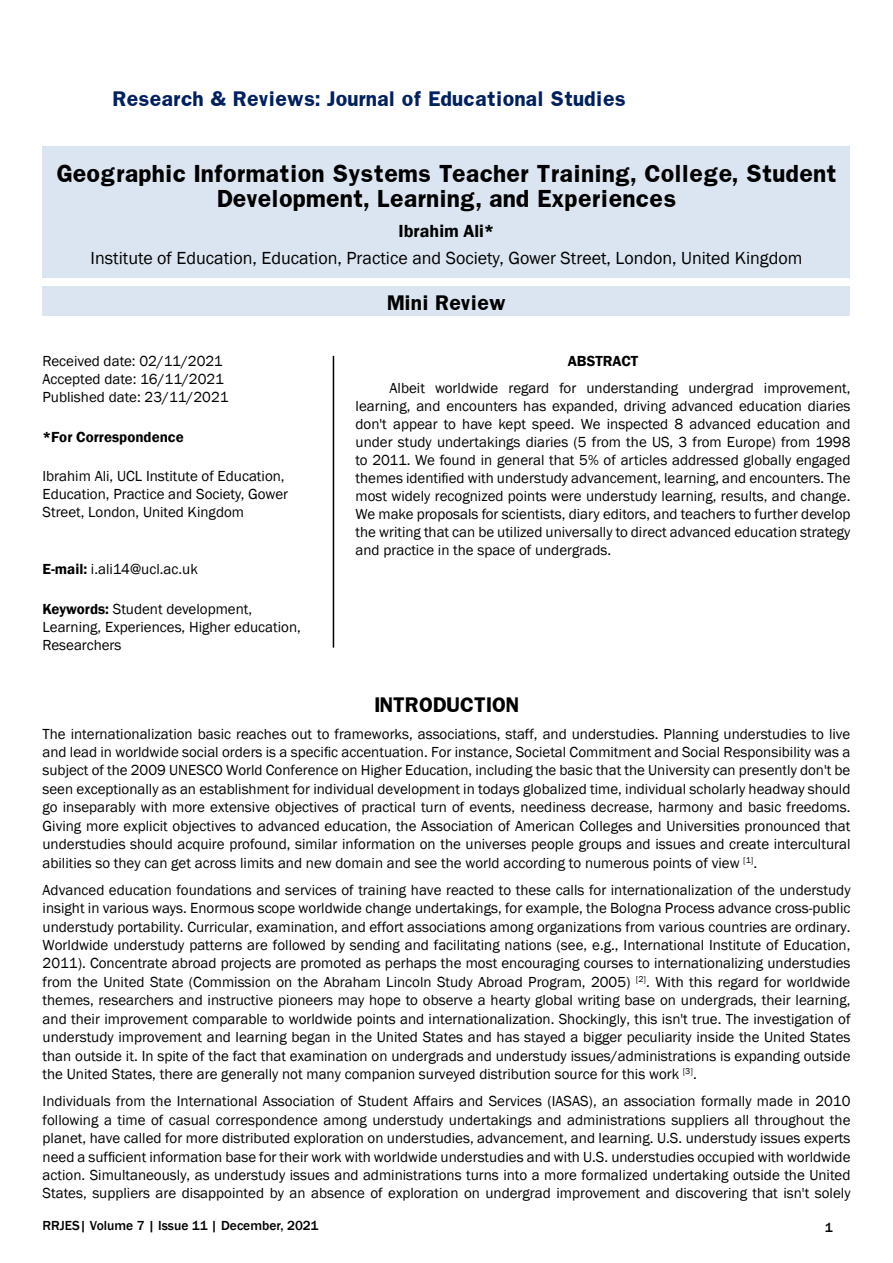
<style>
.page{position:relative;width:893px;height:1263px;background:#fff}
.page>*{position:absolute;margin:0;border:0;box-sizing:border-box;transform-origin:0 0}
.t1{font:700 21px/24.8px "Franklin";color:#000;text-align:center}
.t2{font:18px "Franklin Gothic";color:#000}
.t3{font:700 18px "Franklin";color:#002060}
.t4{font:700 18px "Franklin";color:#000}
.t5{font:600 18px "Franklin Gothic";color:#000}
.t6{font:15px/18.5px "Franklin Gothic";color:#000;text-align:justify}
.t7{font:600 15px "Franklin Gothic";color:#000}
.t8{font:500 13.5px "Franklin Gothic";color:#000}
.s1{font-weight:600}
</style>
<div class="page">
<div style="left:43px;top:146px;width:807px;height:131px;background:#dbe5f1"></div>
<div style="left:43px;top:286px;width:807px;height:30px;background:#dbe5f1"></div>
<hr style="left:333px;top:356px;width:1px;height:292px;background:#000">
<p class="t3" style="left:113px;top:86px;width:515px">Research &amp; Reviews: Journal of Educational Studies</p>
<h1 class="t1" style="left:56px;top:161px;width:782px">Geographic Information Systems Teacher Training, College, Student<br>Development, Learning, and Experiences</h1>
<p class="t5" style="left:399px;top:220px;width:97px">Ibrahim Ali*</p>
<p class="t2" style="left:91px;top:247px;width:713px">Institute of Education, Education, Practice and Society, Gower Street, London, United Kingdom</p>
<p class="t4" style="left:387px;top:290px;width:120px">Mini Review</p>
<p class="t6" style="left:43px;top:353px;width:188px;line-height:18px;text-align:left">Received date: 02/11/2021<br>Accepted date: 16/11/2021<br>Published date: 23/11/2021</p>
<p class="t7" style="left:43px;top:427px;width:143px">*For Correspondence</p>
<p class="t6" style="left:43px;top:467px;width:247px;line-height:18px;text-align:left">Ibrahim Ali, UCL Institute of Education,<br>Education, Practice and Society, Gower<br>Street, London, United Kingdom</p>
<p class="t6" style="left:43px;top:560px;width:157px"><span class="s1">E-mail:</span> i.ali14@ucl.ac.uk</p>
<p class="t6" style="left:43px;top:600px;width:260px;line-height:18px;text-align:left"><span class="s1">Keywords:</span> Student development,<br>Learning, Experiences, Higher education,<br>Researchers</p>
<p class="t7" style="left:568px;top:352px;width:72px">ABSTRACT</p>
<p class="t6" style="left:356px;top:379px;width:496px;line-height:18px;text-indent:34px">Albeit worldwide regard for understanding undergrad improvement, learning, and encounters has expanded, driving advanced education diaries don't appear to have kept speed. We inspected 8 advanced education and under study undertakings diaries (5 from the US, 3 from Europe) from 1998 to 2011. We found in general that 5% of articles addressed globally engaged themes identified with understudy advancement, learning, and encounters. The most widely recognized points were understudy learning, results, and change.<br>We make proposals for scientists, diary editors, and teachers to further develop the writing that can be utilized universally to direct advanced education strategy and practice in the space of undergrads.</p>
<p class="t4" style="left:374px;top:693px;width:146px">INTRODUCTION</p>
<p class="t6" style="left:43px;top:725px;width:809px">The internationalization basic reaches out to frameworks, associations, staff, and understudies. Planning understudies to live and lead in worldwide social orders is a specific accentuation. For instance, Societal Commitment and Social Responsibility was a subject of the 2009 UNESCO World Conference on Higher Education, including the basic that the University can presently don't be seen exceptionally as an establishment for individual development in todays globalized time, individual scholarly headway should go inseparably with more extensive objectives of practical turn of events, neediness decrease, harmony and basic freedoms.<br>Giving more explicit objectives to advanced education, the Association of American Colleges and Universities pronounced that understudies should acquire profound, similar information on the universes people groups and issues and create intercultural abilities so they can get across limits and new domain and see the world according to numerous points of view <sup>[1]</sup>.</p>
<p class="t6" style="left:43px;top:881px;width:809px">Advanced education foundations and services of training have reacted to these calls for internationalization of the understudy insight in various ways. Enormous scope worldwide change undertakings, for example, the Bologna Process advance cross-public understudy portability. Curricular, examination, and effort associations among organizations from various countries are ordinary.<br>Worldwide understudy patterns are followed by sending and facilitating nations (see, e.g., International Institute of Education, 2011). Concentrate abroad projects are promoted as perhaps the most encouraging courses to internationalizing understudies from the United State (Commission on the Abraham Lincoln Study Abroad Program, 2005) <sup>[2]</sup>. With this regard for worldwide themes, researchers and instructive pioneers may hope to observe a hearty global writing base on undergrads, their learning, and their improvement comparable to worldwide points and internationalization. Shockingly, this isn't true. The investigation of understudy improvement and learning began in the United States and has stayed a bigger peculiarity inside the United States than outside it. In spite of the fact that examination on undergrads and understudy issues/administrations is expanding outside the United States, there are generally not many companion surveyed distribution source for this work <sup>[3]</sup>.</p>
<p class="t6" style="left:43px;top:1092px;width:809px">Individuals from the International Association of Student Affairs and Services (IASAS), an association formally made in 2010 following a time of casual correspondence among understudy undertakings and administrations suppliers all throughout the planet, have called for more distributed exploration on understudies, advancement, and learning. U.S. understudy issues experts need a sufficient information base for their work with worldwide understudies and with U.S. understudies occupied with worldwide action. Simultaneously, as understudy issues and administrations turns into a more formalized undertaking outside the United States, suppliers are disappointed by an absence of exploration on undergrad improvement and discovering that isn't solely</p>
<p class="t8" style="left:43px;top:1217px;width:277px">RRJES| Volume 7 | Issue 11 | December, 2021</p>
<p class="t8" style="left:825px;top:1219px;width:9px">1</p>
</div>
